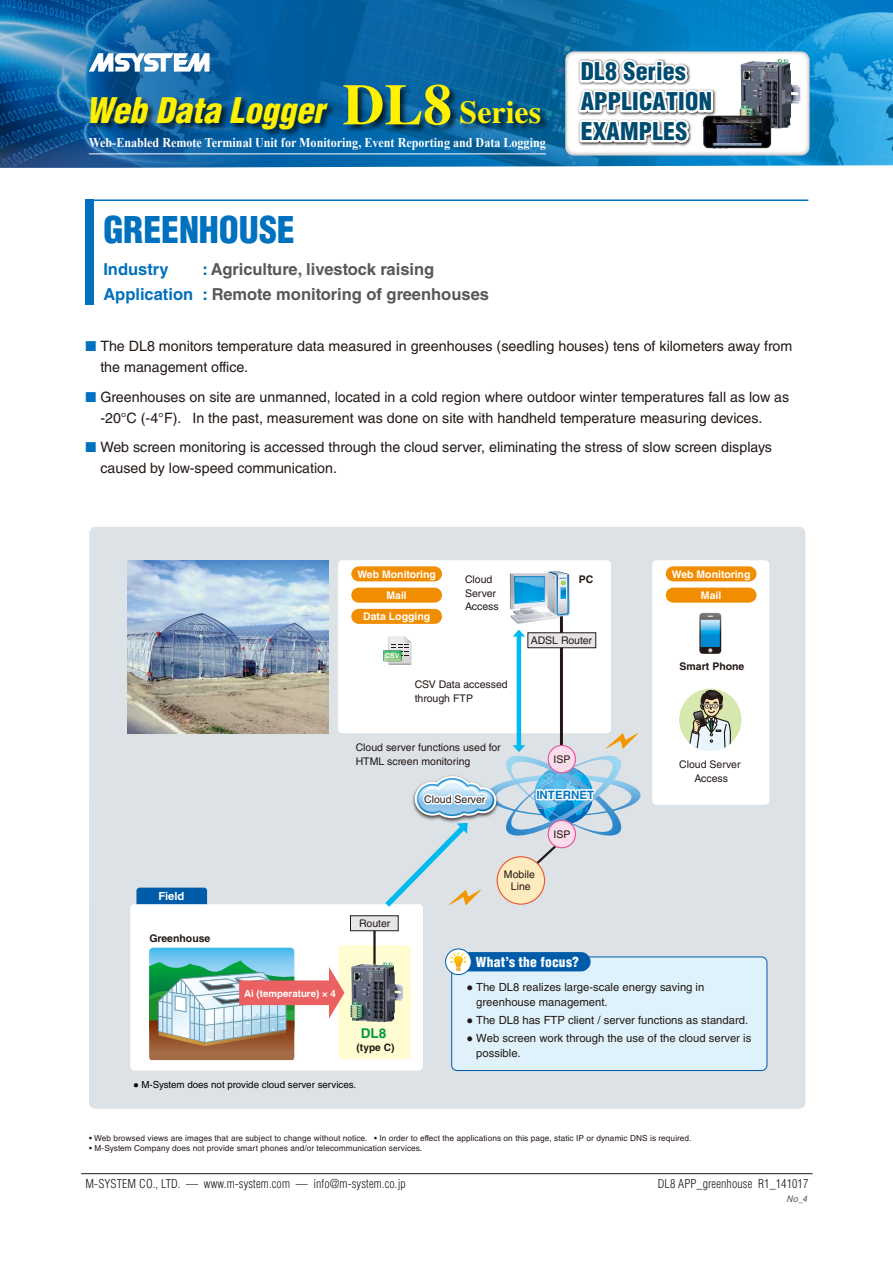
<style>
.page{position:relative;width:893px;height:1263px;background:#fff}
.page>*{position:absolute;margin:0;border:0;box-sizing:border-box;transform-origin:0 0}
.t1{font:900 condensed 36px "Helvetica LT Std";color:#0071be}
.t2{font:italic 900 condensed 34.5px "Helvetica LT Std";color:#fff100}
.t3{font:900 condensed 23.85px/29.8px "Helvetica LT Std";letter-spacing:.01em;color:#004b70}
.t4{font:700 16.5px "Helvetica LT Std";color:#595757}
.t5{font:700 16.5px "Helvetica LT Std";color:#0071be}
.t6{font:14.25px/21px "Helvetica LT Std";color:#221815}
.t7{font:700 13.5px "Times New Roman";color:#fff;scale:.9 1}
.t8{font:900 condensed 13.5px "Helvetica LT Std";letter-spacing:.02em;color:#fff}
.t9{font:700 13.5px "Helvetica LT Std";color:#094}
.t10{font:300 condensed 12px "Helvetica LT Std";letter-spacing:.01em;color:#221815}
.t11{font:700 11.55px "Helvetica LT Std";color:#0075c2}
.t12{font:11.25px/15px "Helvetica LT Std";color:#221815}
.t13{font:700 11.25px "Helvetica LT Std";color:#fff}
.t14{font:10.5px/13.5px "Helvetica LT Std";color:#221815}
.t15{font:700 10.5px/20.9px "Helvetica LT Std";color:#fff;text-align:center}
.t16{font:700 10.5px "Helvetica LT Std";color:#221815}
.t17{font:700 10.2px "Helvetica LT Std";color:#221815}
.t18{font:9.75px "Helvetica LT Std";color:#040000}
.t19{font:700 9.75px "Helvetica LT Std";color:#fff}
.t20{font:italic 9px "Helvetica LT Std";color:#595757}
.t21{font:8.25px "Helvetica LT Std";letter-spacing:.01em;color:#221815}
.t22{font:700 6.9px "Helvetica LT Std";color:#fff}
.s1{font-family:"Times LT Std";font-weight:700;font-style:normal;font-stretch:normal;font-size:57.9px}
.s2{font-family:"Times LT Std";font-weight:700;font-style:normal;font-stretch:normal;font-size:31.95px}
.s3{color:#0071be}
.s4{font-family:"Times New Roman"}
.s5{font-family:"Times New Roman";font-weight:700}
</style>
<div class="page">
<hr style="left:81px;top:1173px;width:732px;height:1px;background:#221815">
<img style="left:233px;top:0;width:303px;height:168px">
<img style="left:0;top:0;width:266px;height:167px">
<img style="left:536px;top:0;width:357px;height:167px">
<img style="left:341px;top:74px;width:129px;height:74px">
<img style="left:457px;top:94px;width:95px;height:46px">
<img style="left:84px;top:92px;width:255px;height:51px">
<hr style="left:89px;top:153px;width:457px;height:1px;background:#fff">
<svg style="left:89px;top:53px;width:120px;height:19px"></svg>
<svg style="left:565px;top:51px;width:245px;height:105px"></svg>
<img style="left:740px;top:59px;width:61px;height:70px">
<img style="left:725px;top:109px;width:53px;height:44px">
<img style="left:725px;top:113px;width:48px;height:38px">
<img style="left:574px;top:55px;width:151px;height:98px">
<svg style="left:575px;top:34px;width:140px;height:133px"></svg>
<div style="left:85px;top:200px;width:9px;height:105px;background:#0071be"></div>
<hr style="left:85px;top:199px;width:723px;height:2px;background:#0071be">
<div style="left:89px;top:527px;width:716px;height:582px;background:#dde2e6;border-radius:6px"></div>
<div style="left:652px;top:560px;width:117px;height:245px;background:#fff;border-radius:4px"></div>
<div style="left:452px;top:957px;width:315px;height:113px;background:#dff2fc;border-radius:5px"></div>
<div style="left:451px;top:956px;width:316px;height:115px;border:1px solid #005ca8;border-radius:5px"></div>
<div style="left:456px;top:952px;width:135px;height:19px;background:#005ca8;border-radius:10px"></div>
<svg style="left:445px;top:948px;width:27px;height:27px"></svg>
<div style="left:136px;top:888px;width:71px;height:30px;background:#005ca8;border-radius:3px"></div>
<div style="left:338px;top:560px;width:273px;height:173px;background:#fff;border-radius:4px"></div>
<div style="left:130px;top:904px;width:293px;height:166px;background:#fff;border-radius:4px"></div>
<div style="left:679px;top:688px;width:63px;height:63px;background:#d7e8af;border-radius:50%"></div>
<svg style="left:687px;top:689px;width:44px;height:62px"></svg>
<div style="left:338px;top:945px;width:73px;height:114px;background:#fffcd1;border-radius:4px"></div>
<hr style="left:373px;top:925px;width:3px;height:72px;background:#221815">
<svg style="left:699px;top:613px;width:22px;height:41px"></svg>
<hr style="left:560px;top:608px;width:3px;height:159px;background:#221714">
<svg style="left:510px;top:571px;width:60px;height:53px;background:#98c2d9"></svg>
<img style="left:128px;top:560px;width:200px;height:173px">
<img style="left:350px;top:962px;width:53px;height:60px">
<svg style="left:149px;top:948px;width:195px;height:112px"></svg>
<svg style="left:383px;top:630px;width:257px;height:277px"></svg>
<div style="left:351px;top:566px;width:91px;height:15px;background:#f18d00;border-radius:7px"></div>
<div style="left:351px;top:609px;width:91px;height:15px;background:#f18d00;border-radius:7px"></div>
<div style="left:351px;top:588px;width:91px;height:15px;background:#f18d00;border-radius:7px"></div>
<div style="left:666px;top:566px;width:90px;height:15px;background:#f18d00;border-radius:7px"></div>
<div style="left:666px;top:588px;width:90px;height:15px;background:#f18d00;border-radius:7px"></div>
<div style="left:350px;top:916px;width:48px;height:15px;background:#e6e6e6"></div>
<div style="left:350px;top:915px;width:49px;height:16px;border:1px solid #221815"></div>
<h2 class="t2" style="left:86px;top:88px;width:457px">Web Data Logger <span class="s1">DL8</span> <span class="s2">Series</span></h2>
<p class="t7" style="left:89px;top:133px;width:509px">Web-Enabled Remote Terminal Unit for Monitoring, Event Reporting and Data Logging</p>
<h1 class="t1" style="left:103px;top:207px;width:193px">GREENHOUSE</h1>
<p class="t5" style="left:103px;top:259px;width:67px">Industry</p>
<p class="t4" style="left:202px;top:259px;width:233px"><span class="s3">:</span> Agriculture, livestock raising</p>
<p class="t4" style="left:103px;top:284px;width:387px"><span class="s3">Application :</span> Remote monitoring of greenhouses</p>
<h3 class="t3" style="left:581px;top:57px;width:133px">DL8 Series<br>APPLICATION<br>EXAMPLES</h3>
<p class="t6" style="left:100px;top:336px;width:693px;text-indent:-15px"><span class="s3">■</span> The DL8 monitors temperature data measured in greenhouses (seedling houses) tens of kilometers away from the management office.</p>
<p class="t6" style="left:100px;top:386px;width:690px;text-indent:-15px"><span class="s3">■</span> Greenhouses on site are unmanned, located in a cold region where outdoor winter temperatures fall as low as -20°C (-4°F). In the past, measurement was done on site with handheld temperature measuring devices.</p>
<p class="t6" style="left:100px;top:437px;width:673px;text-indent:-15px"><span class="s3">■</span> Web screen monitoring is accessed through the cloud server, eliminating the stress of slow screen displays caused by low-speed communication.</p>
<p class="t13" style="left:158px;top:890px;width:27px">Field</p>
<p class="t16" style="left:149px;top:932px;width:63px">Greenhouse</p>
<p class="t19" style="left:244px;top:987px;width:93px">Ai (temperature) × 4</p>
<p class="t15" style="left:357px;top:563px;width:80px">Web Monitoring</p>
<p class="t15" style="left:363px;top:606px;width:68px">Data Logging</p>
<p class="t15" style="left:386px;top:584px;width:22px">Mail</p>
<p class="t22" style="left:385px;top:651px;width:16px">CSV</p>
<p class="t14" style="left:465px;top:573px;width:35px">Cloud<br>Server<br>Access</p>
<p class="t14" style="left:415px;top:678px;width:95px">CSV Data accessed through FTP</p>
<p class="t14" style="left:356px;top:741px;width:147px">Cloud server functions used for<br>HTML screen monitoring</p>
<p class="t14" style="left:424px;top:792px;width:63px">Cloud Server</p>
<p class="t16" style="left:579px;top:573px;width:16px">PC</p>
<p class="t14" style="left:531px;top:633px;width:63px">ADSL Router</p>
<p class="t14" style="left:553px;top:753px;width:18px">ISP</p>
<p class="t11" style="left:536px;top:788px;width:59px">INTERNET</p>
<p class="t14" style="left:553px;top:828px;width:18px">ISP</p>
<p class="t14" style="left:359px;top:916px;width:33px">Router</p>
<p class="t14" style="left:504px;top:869px;width:32px;line-height:12px;text-align:center">Mobile<br>Line</p>
<p class="t8" style="left:476px;top:953px;width:105px">What’s the focus?</p>
<p class="t15" style="left:672px;top:563px;width:80px">Web Monitoring<br>Mail</p>
<p class="t16" style="left:679px;top:660px;width:66px">Smart Phone</p>
<p class="t14" style="left:679px;top:758px;width:63px;text-align:center">Cloud Server<br>Access</p>
<p class="t9" style="left:361px;top:1025px;width:27px">DL8</p>
<p class="t17" style="left:357px;top:1041px;width:39px">(type C)</p>
<p class="t12" style="left:476px;top:979px;width:230px;text-indent:-10px"><span class="s4">●</span> The DL8 realizes large-scale energy saving in greenhouse management.</p>
<p class="t12" style="left:467px;top:1012px;width:283px"><span class="s4">●</span> The DL8 has FTP client / server functions as standard.</p>
<p class="t12" style="left:476px;top:1030px;width:276px;text-indent:-10px"><span class="s4">●</span> Web screen work through the use of the cloud server is possible.</p>
<p class="t18" style="left:133px;top:1079px;width:225px"><span class="s5">●</span> M-System does not provide cloud server services.</p>
<p class="t21" style="left:89px;top:1133px;width:604px">• Web browsed views are images that are subject to change without notice. • In order to effect the applications on this page, static IP or dynamic DNS is required.</p>
<p class="t21" style="left:89px;top:1143px;width:334px">• M-System Company does not provide smart phones and/or telecommunication services.</p>
<p class="t10" style="left:85px;top:1176px;width:322px">M-SYSTEM CO., LTD. — www.m-system.com — info@m-system.co.jp</p>
<p class="t10" style="left:658px;top:1176px;width:152px">DL8 APP_greenhouse R1_141017</p>
<p class="t20" style="left:787px;top:1194px;width:23px">No_4</p>
</div>
